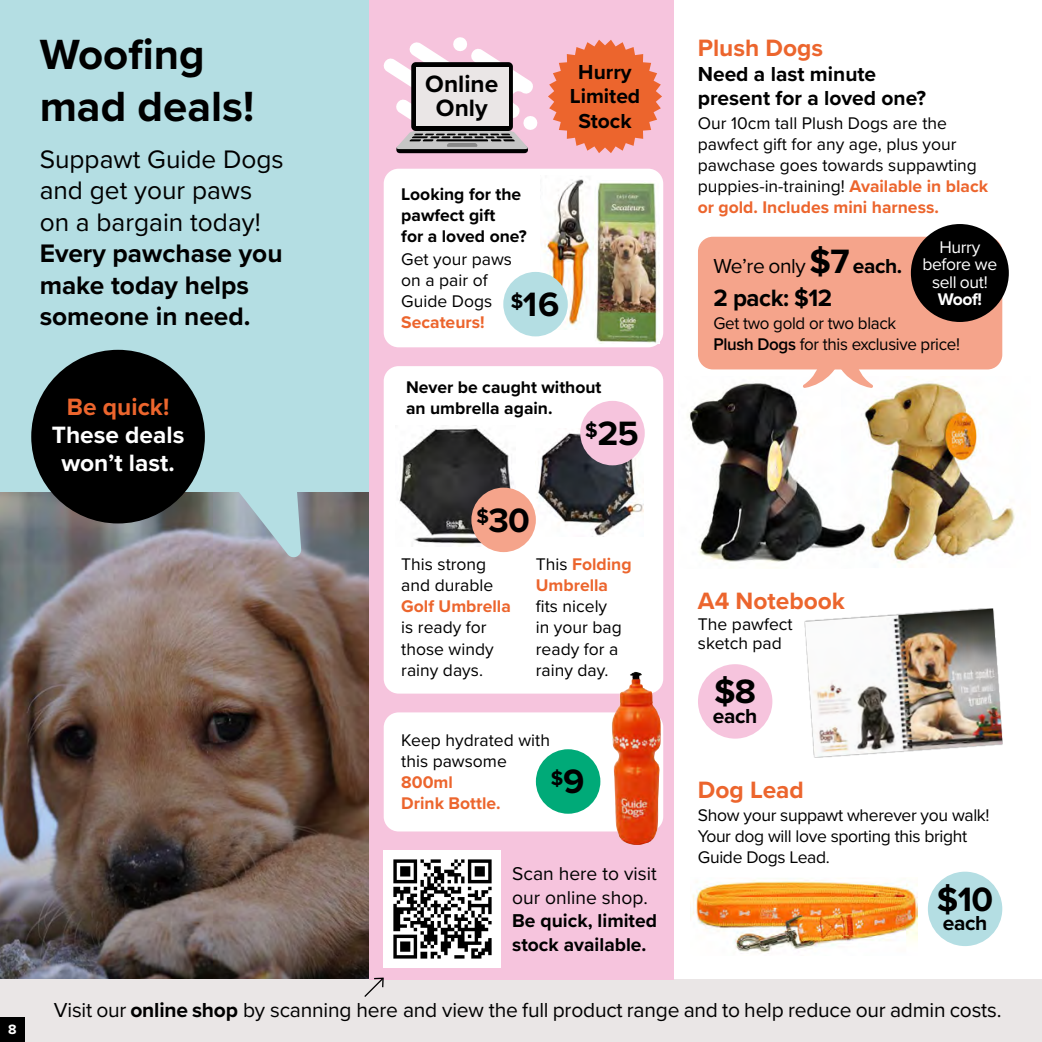
<style>
.page{position:relative;width:1042px;height:1042px;background:#fff}
.page>*{position:absolute;margin:0;border:0;box-sizing:border-box;transform-origin:0 0}
.t1{font:700 43.75px/52.5px "Proxima Nova";color:#000}
.t2{font:700 35px "Proxima Nova";letter-spacing:-.025em;color:#000}
.t3{font:26.25px/31.5px "Proxima Nova";color:#000}
.t4{font:700 26.25px/31.5px "Proxima Nova";color:#000}
.t5{font:700 24.5px "Proxima Nova";color:#ec652d}
.t6{font:700 24.5px/28px "Proxima Nova";color:#fff;text-align:center}
.t7{font:700 24.5px/24.3px "Proxima Nova";color:#000;text-align:center}
.t8{font:21px "Proxima Nova";letter-spacing:-.01em;color:#000}
.t9{font:700 21px/24.5px "Proxima Nova";color:#000}
.t10{font:700 20.47px "Proxima Nova";color:#000}
.t11{font:700 19.25px/23.6px "Proxima Nova";color:#000}
.t12{font:19.25px/23.6px "Proxima Nova";color:#000}
.t13{font:17.5px/21px "Proxima Nova";color:#000}
.t14{font:17.5px/21px "Proxima Nova";letter-spacing:-.02em;color:#000}
.t15{font:700 17.5px/21px "Proxima Nova";color:#000}
.t16{font:700 17.5px/21px "Proxima Nova";color:#ec652d}
.t17{font:17.5px/17.5px "Proxima Nova";letter-spacing:-.02em;color:#fff;text-align:center}
.t18{font:700 17.5px "Proxima Nova";color:#fff}
.t19{font:700 14px "Proxima Nova";color:#fff}
.s1{font-weight:400;color:#000}
.s2{font-size:35px}
.s3{font-weight:700;color:#ec652d}
.s4{font-weight:700;font-size:35px}
.s5{font-weight:700}
.s6{font-weight:600}
</style>
<div class="page">
<div style="left:698px;top:237px;width:304px;height:132px;background:#f5a48b;border-radius:15px"></div>
<img style="left:0;top:491px;width:369px;height:489px">
<div style="left:0;top:0;width:369px;height:491px;background:#b4dee3"></div>
<div style="left:0;top:980px;width:1042px;height:62px;background:#eae6e6"></div>
<div style="left:0;top:1017px;width:25px;height:25px;background:#000"></div>
<img style="left:692px;top:878px;width:225px;height:75px">
<div style="left:928px;top:871px;width:74px;height:75px;background:#b4dee3;border-radius:50%"></div>
<img style="left:688px;top:383px;width:153px;height:180px">
<img style="left:841px;top:376px;width:174px;height:187px">
<svg style="left:803px;top:369px;width:70px;height:19px"></svg>
<div style="left:698px;top:664px;width:74px;height:74px;background:#f6c4dd;border-radius:50%"></div>
<div style="left:911px;top:224px;width:98px;height:98px;background:#000;border-radius:50%"></div>
<div style="left:31px;top:350px;width:174px;height:173px;background:#000;border-radius:50%"></div>
<svg style="left:233px;top:491px;width:68px;height:66px;background:#acc2ca"></svg>
<img style="left:805px;top:608px;width:197px;height:149px">
<div style="left:369px;top:0;width:304px;height:980px;background:#f6c4dd"></div>
<div style="left:384px;top:850px;width:117px;height:117px;background:#fff"></div>
<img style="left:393px;top:859px;width:99px;height:100px">
<svg style="left:383px;top:37px;width:155px;height:116px"></svg>
<svg style="left:548px;top:40px;width:114px;height:113px"></svg>
<div style="left:384px;top:169px;width:279px;height:178px;background:#fff;border-radius:15px"></div>
<img style="left:596px;top:182px;width:64px;height:162px">
<img style="left:541px;top:179px;width:52px;height:151px">
<div style="left:503px;top:272px;width:65px;height:64px;background:#b4dee3;border-radius:50%"></div>
<div style="left:384px;top:712px;width:279px;height:119px;background:#fff;border-radius:15px"></div>
<div style="left:536px;top:749px;width:64px;height:65px;background:#00aa78;border-radius:50%"></div>
<div style="left:384px;top:366px;width:279px;height:327px;background:#fff;border-radius:15px"></div>
<img style="left:537px;top:432px;width:106px;height:105px">
<img style="left:399px;top:428px;width:115px;height:118px">
<div style="left:471px;top:487px;width:65px;height:65px;background:#f5a48b;border-radius:50%"></div>
<div style="left:580px;top:401px;width:65px;height:64px;background:#f6c4dd;border-radius:50%"></div>
<img style="left:611px;top:672px;width:50px;height:173px">
<svg style="left:363px;top:976px;width:21px;height:21px"></svg>
<p class="t19" style="left:8px;top:1019px;width:10px">8</p>
<h1 class="t1" style="left:40px;top:27px;width:216px">Woofing mad deals!</h1>
<h3 class="t3" style="left:40px;top:142px;width:245px">Suppawt Guide Dogs and get your paws on a bargain today!</h3>
<h3 class="t4" style="left:40px;top:237px;width:244px">Every pawchase you make today helps someone in need.</h3>
<h3 class="t5" style="left:67px;top:388px;width:104px">Be quick!</h3>
<h3 class="t6" style="left:52px;top:420px;width:134px">These deals won’t last.</h3>
<h3 class="t7" style="left:425px;top:71px;width:75px">Online<br>Only</h3>
<p class="t9" style="left:570px;top:59px;width:72px;text-align:center">Hurry<br>Limited<br>Stock</p>
<p class="t15" style="left:401px;top:183px;width:127px">Looking for the pawfect gift<br>for a loved one?</p>
<p class="t13" style="left:401px;top:248px;width:112px">Get your paws on a pair of<br>Guide Dogs</p>
<p class="t16" style="left:401px;top:311px;width:85px">Secateurs!</p>
<h2 class="t2" style="left:511px;top:278px;width:50px"><sup>$</sup>16</h2>
<p class="t15" style="left:406px;top:376px;width:197px">Never be caught without an umbrella again.</p>
<h2 class="t2" style="left:476px;top:494px;width:55px"><sup>$</sup>30</h2>
<h2 class="t2" style="left:585px;top:407px;width:55px"><sup>$</sup>25</h2>
<p class="t13" style="left:401px;top:553px;width:93px">This strong and durable</p>
<p class="t16" style="left:401px;top:596px;width:111px">Golf Umbrella</p>
<p class="t13" style="left:401px;top:616px;width:94px">is ready for those windy rainy days.</p>
<p class="t16" style="left:536px;top:554px;width:97px"><span class="s1">This</span> Folding<br>Umbrella</p>
<p class="t13" style="left:536px;top:595px;width:87px">fits nicely in your bag ready for a rainy day.</p>
<p class="t13" style="left:401px;top:729px;width:150px">Keep hydrated with this pawsome</p>
<p class="t16" style="left:401px;top:771px;width:101px">800ml<br>Drink Bottle.</p>
<p class="t10" style="left:551px;top:763px;width:35px">$<span class="s2">9</span></p>
<p class="t12" style="left:512px;top:861px;width:146px">Scan here to visit our online shop.</p>
<p class="t11" style="left:512px;top:908px;width:146px">Be quick, limited stock available.</p>
<h3 class="t5" style="left:698px;top:30px;width:127px">Plush Dogs</h3>
<p class="t9" style="left:698px;top:61px;width:230px">Need a last minute present for a loved one?</p>
<p class="t13" style="left:698px;top:111px;width:292px">Our 10cm tall Plush Dogs are the pawfect gift for any age, plus your pawchase goes towards suppawting puppies-in-training! <span class="s3">Available in black or gold. Includes mini harness.</span></p>
<p class="t8" style="left:713px;top:250px;width:190px">We’re only <span class="s4">$7</span> <span class="s5">each.</span></p>
<h3 class="t7" style="left:713px;top:285px;width:120px">2 pack: $12</h3>
<p class="t14" style="left:713px;top:312px;width:248px">Get two gold or two black<br><span class="s6">Plush Dogs</span> for this exclusive price!</p>
<p class="t17" style="left:922px;top:237px;width:76px">Hurry before we sell out!</p>
<p class="t18" style="left:937px;top:286px;width:46px">Woof!</p>
<h3 class="t5" style="left:698px;top:583px;width:148px">A4 Notebook</h3>
<p class="t13" style="left:698px;top:614px;width:96px;line-height:19.2px">The pawfect sketch pad</p>
<h2 class="t2" style="left:714px;top:665px;width:43px">$8</h2>
<p class="t9" style="left:713px;top:703px;width:46px">each</p>
<h3 class="t5" style="left:698px;top:771px;width:108px">Dog Lead</h3>
<p class="t14" style="left:698px;top:804px;width:293px">Show your suppawt wherever you walk!<br>Your dog will love sporting this bright<br>Guide Dogs Lead.</p>
<h2 class="t2" style="left:937px;top:873px;width:58px">$10</h2>
<p class="t9" style="left:943px;top:910px;width:46px">each</p>
<p class="t8" style="left:54px;top:994px;width:949px">Visit our <span class="s5">online shop</span> by scanning here and view the full product range and to help reduce our admin costs.</p>
</div>
